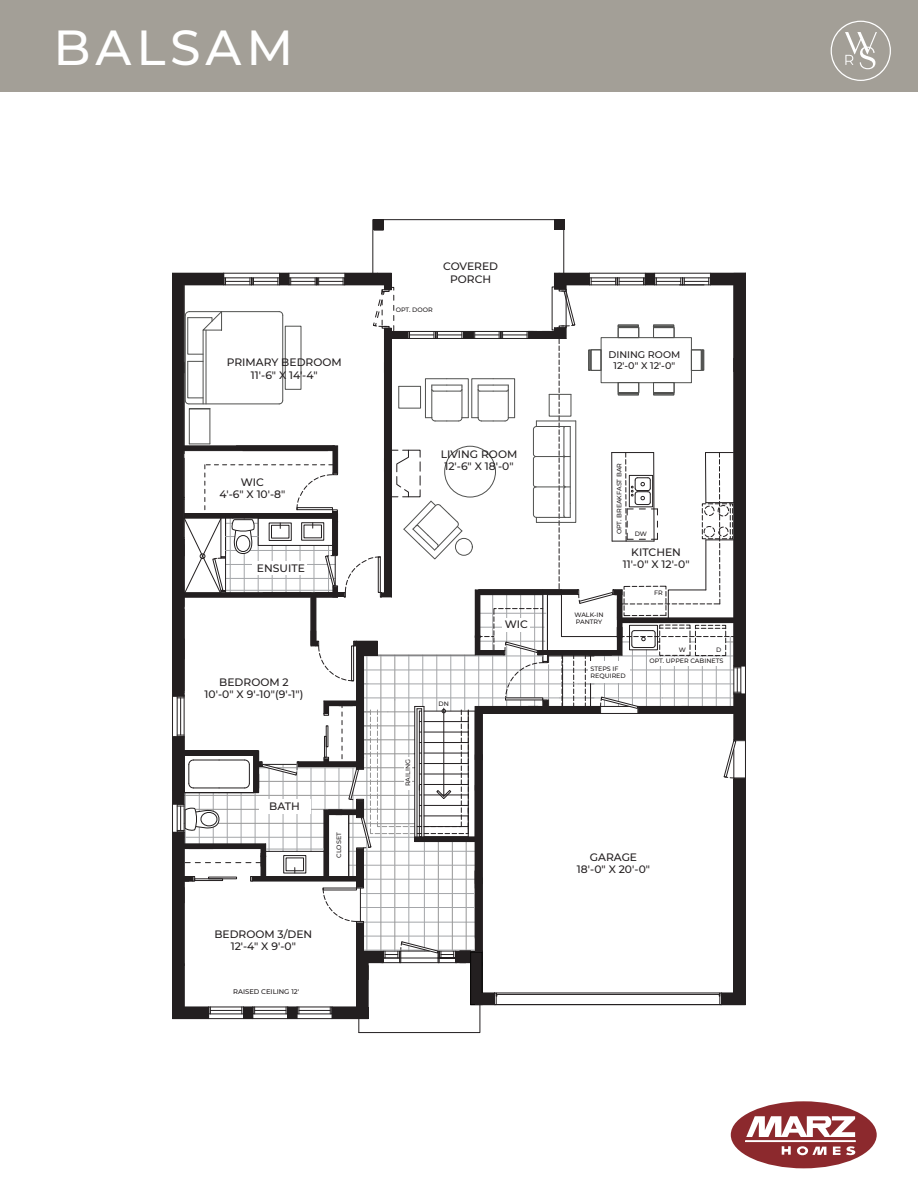
<style>
.page{position:relative;width:918px;height:1188px;background:#fff}
.page>*{position:absolute;margin:0;border:0;box-sizing:border-box;transform-origin:0 0}
.t1{font:500 49.05px "Montserrat";letter-spacing:.1em;color:#fff}
.t2{font:500 10.8px/12.3px "Montserrat";color:#231f20;text-align:center}
.t3{font:500 9.6px/10.9px "Montserrat";color:#231f20;text-align:center}
.t4{font:500 6.75px "Montserrat";color:#231f20}
.t5{font:500 6.45px "Montserrat";color:#231f20}
.t6{font:500 6.3px/7.2px "Montserrat";color:#231f20}
</style>
<div class="page">
<div style="left:0;top:0;width:918px;height:92px;background:#a39f97"></div>
<div style="left:731px;top:1101px;width:146px;height:67px;background:#8c292d;border-radius:50%"></div>
<svg style="left:746px;top:1116px;width:109px;height:21px"></svg>
<svg style="left:782px;top:1146px;width:9px;height:9px"></svg>
<svg style="left:797px;top:1146px;width:29px;height:9px"></svg>
<svg style="left:833px;top:1147px;width:7px;height:8px"></svg>
<svg style="left:846px;top:1146px;width:9px;height:9px"></svg>
<div style="left:746px;top:1141px;width:109px;height:1px;border:1px solid #fff"></div>
<svg style="left:831px;top:21px;width:60px;height:60px"></svg>
<div style="left:372px;top:219px;width:192px;height:55px;border:1px solid #231f20"></div>
<div style="left:374px;top:220px;width:10px;height:11px;border:1px solid #231f20"></div>
<div style="left:373px;top:220px;width:10px;height:10px;background:#231f20"></div>
<div style="left:554px;top:220px;width:10px;height:10px;background:#231f20"></div>
<svg style="left:172px;top:272px;width:574px;height:761px"></svg>
<hr style="left:185px;top:315px;width:1px;height:85px;background:#50514f">
<h1 class="t1" style="left:54px;top:14px;width:241px">BALSAM</h1>
<p class="t2" style="left:227px;top:356px;width:116px">PRIMARY BEDROOM<br>11′-6″ X 14′-4″</p>
<p class="t2" style="left:220px;top:475px;width:67px">WIC<br>4′-6″ X 10′-8″</p>
<p class="t2" style="left:257px;top:561px;width:49px">ENSUITE</p>
<p class="t2" style="left:205px;top:675px;width:100px">BEDROOM 2<br>10′-0″ X 9′-10″(9′-1″)</p>
<p class="t2" style="left:269px;top:800px;width:32px">BATH</p>
<p class="t6" style="left:335px;top:858px;width:27px;rotate:-90deg">CLOSET</p>
<p class="t2" style="left:214px;top:927px;width:100px">BEDROOM 3/DEN<br>12′-4″ X 9′-0″</p>
<p class="t4" style="left:233px;top:987px;width:67px">RAISED CEILING 12′</p>
<p class="t6" style="left:396px;top:306px;width:38px">OPT. DOOR</p>
<p class="t2" style="left:443px;top:260px;width:57px">COVERED<br>PORCH</p>
<p class="t2" style="left:441px;top:448px;width:78px">LIVING ROOM<br>12′-6″ X 18′-0″</p>
<p class="t2" style="left:505px;top:618px;width:25px">WIC</p>
<p class="t6" style="left:404px;top:786px;width:29px;rotate:-90deg">RAILING</p>
<p class="t6" style="left:439px;top:700px;width:12px">DN</p>
<p class="t3" style="left:608px;top:349px;width:73px">DINING ROOM<br>12′-0″ X 12′-0″</p>
<p class="t5" style="left:615px;top:534px;width:73px;rotate:-90deg">OPT. BREAKFAST BAR</p>
<p class="t6" style="left:635px;top:530px;width:14px">DW</p>
<p class="t2" style="left:623px;top:546px;width:68px">KITCHEN<br>11′-0″ X 12′-0″</p>
<p class="t6" style="left:574px;top:611px;width:31px">WALK-IN<br>PANTRY</p>
<p class="t6" style="left:591px;top:664px;width:37px">STEPS IF<br>REQUIRED</p>
<p class="t6" style="left:654px;top:589px;width:10px">FR</p>
<p class="t6" style="left:679px;top:646px;width:9px">W</p>
<p class="t6" style="left:716px;top:646px;width:7px">D</p>
<p class="t6" style="left:649px;top:657px;width:75px">OPT. UPPER CABINETS</p>
<p class="t2" style="left:577px;top:851px;width:75px">GARAGE<br>18′-0″ X 20′-0″</p>
</div>
